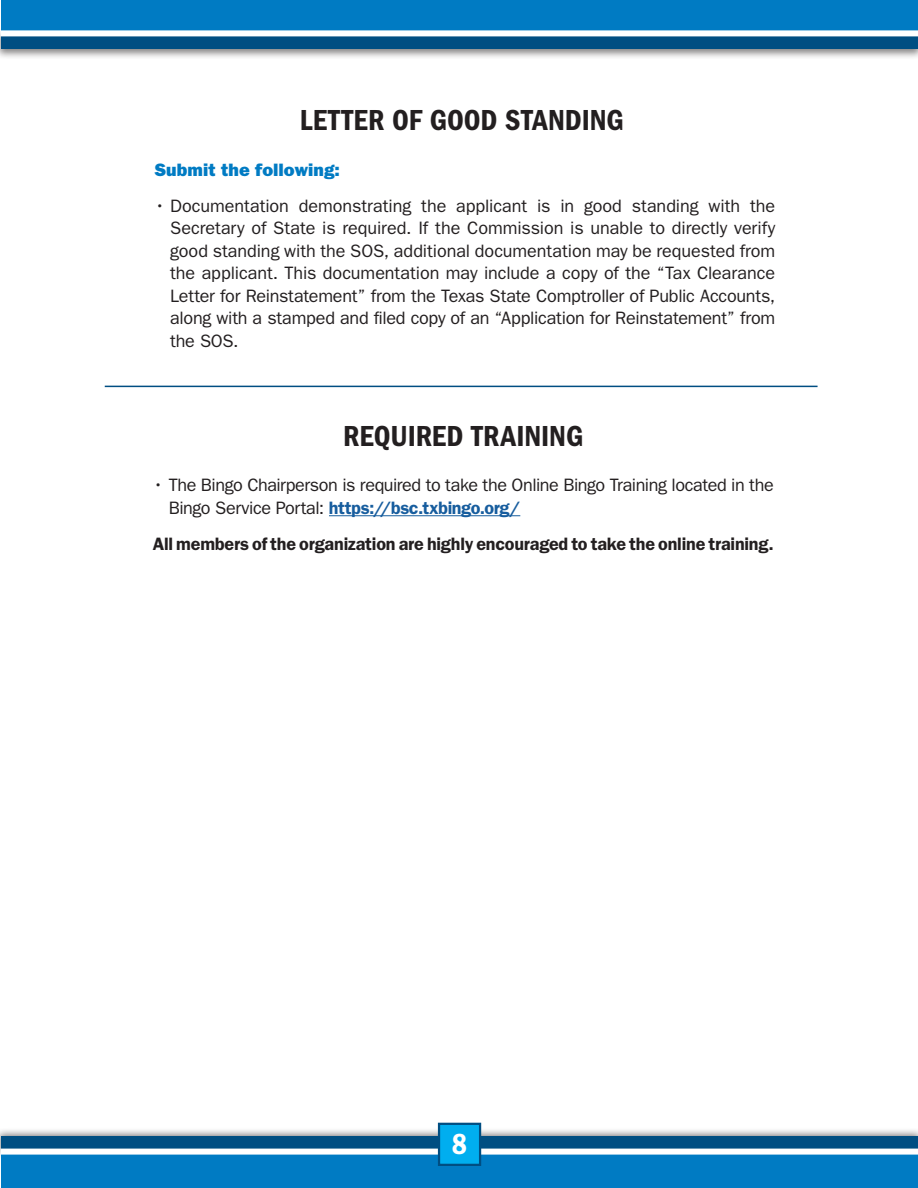
<style>
.page{position:relative;width:918px;height:1188px;background:#fff}
.page>*{position:absolute;margin:0;border:0;box-sizing:border-box;transform-origin:0 0}
.cm-BODY{font:30px "ITC Franklin Gothic Std Dm Cd";color:#231f20}
.cm-BODY-2{font:30px "ITC Franklin Gothic Std Dm Cd";color:#fff}
.cm-BODY-3{font:18px/22.5px "ITC Franklin Gothic Std";letter-spacing:-.02em;color:#231f20}
.cm-BODY-4{font:600 18px "ITC Franklin Gothic Std";letter-spacing:-.01em;color:#231f20}
.cm-BODY-5{font:18px "ITC Franklin Gothic Std Hvy";color:#007bc3}
.s1{font-weight:600;color:#175d9e}
</style>
<div class="page">
<div style="left:0;top:27px;width:918px;height:33px;background:#231f20;opacity:.55"></div>
<div style="left:1px;top:30px;width:917px;height:18px;background:#004e82"></div>
<div style="left:1px;top:0;width:917px;height:33px;background:#007bc3"></div>
<div style="left:1px;top:30px;width:917px;height:6px;background:#fff"></div>
<div style="left:0;top:1128px;width:918px;height:32px;background:#231f20;opacity:.55"></div>
<div style="left:1px;top:1137px;width:917px;height:18px;background:#004e82"></div>
<div style="left:1px;top:1152px;width:917px;height:36px;background:#007bc3"></div>
<div style="left:1px;top:1149px;width:917px;height:6px;background:#fff"></div>
<div style="left:438px;top:1123px;width:43px;height:43px;background:#00aeef;border:2px solid #004e82"></div>
<hr style="left:329px;top:515px;width:191px;height:1px;background:#175d9e">
<hr style="left:105px;top:386px;width:713px;height:1px;background:#004e82">
<p class="cm-BODY" style="left:300px;top:103px;width:326px">LETTER OF GOOD STANDING</p>
<p class="cm-BODY-5" style="left:154px;top:159px;width:187px">Submit the following:</p>
<p class="cm-BODY-3" style="left:170px;top:194px;width:607px;text-align:justify;text-indent:-16px">• Documentation demonstrating the applicant is in good standing with the Secretary of State is required. If the Commission is unable to directly verify good standing with the SOS, additional documentation may be requested from the applicant. This documentation may include a copy of the “Tax Clearance Letter for Reinstatement” from the Texas State Comptroller of Public Accounts, along with a stamped and filed copy of an “Application for Reinstatement” from the SOS.</p>
<p class="cm-BODY" style="left:343px;top:419px;width:242px">REQUIRED TRAINING</p>
<p class="cm-BODY-3" style="left:169px;top:474px;width:607px;text-indent:-16px">• The Bingo Chairperson is required to take the Online Bingo Training located in the<br>Bingo Service Portal: <span class="s1">https://bsc.txbingo.org/</span></p>
<p class="cm-BODY-4" style="left:153px;top:533px;width:623px">All members of the organization are highly encouraged to take the online training.</p>
<p class="cm-BODY-2" style="left:452px;top:1127px;width:17px">8</p>
</div>
